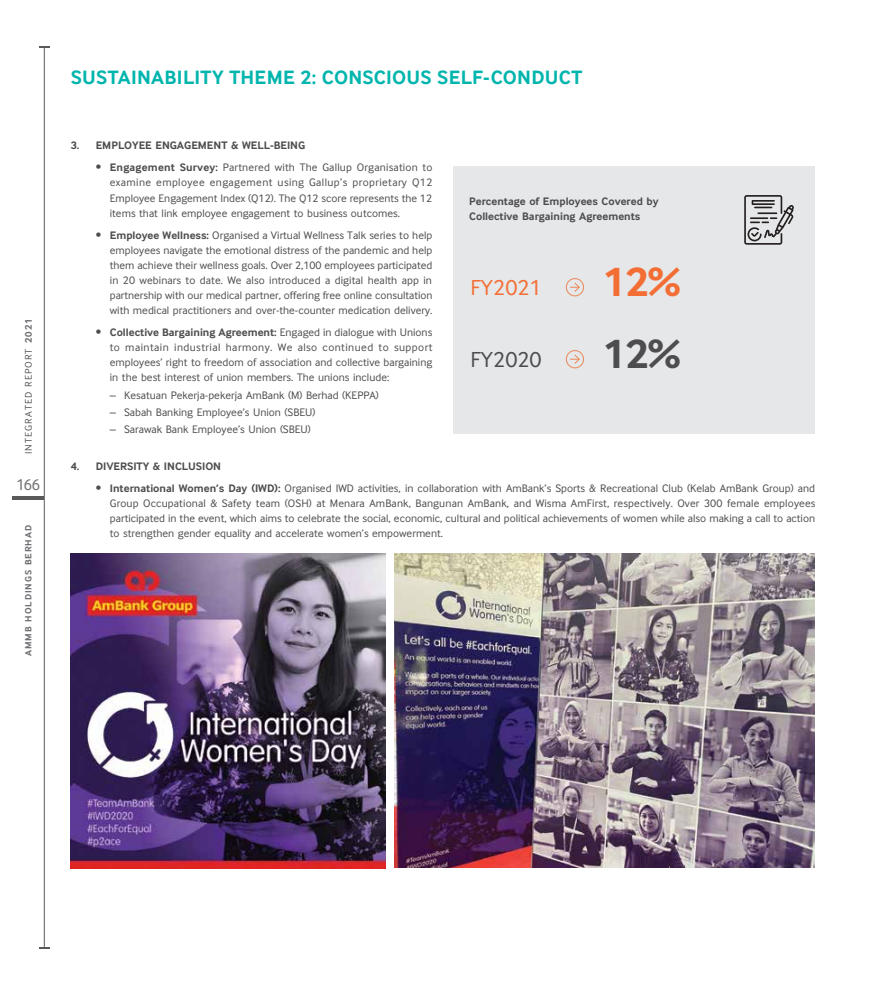
<style>
.page{position:relative;width:886px;height:993px;background:#fff}
.page>*{position:absolute;margin:0;border:0;box-sizing:border-box;transform-origin:0 0}
.t1{font:700 42.5px "Inter Face";color:#f36e35}
.t2{font:700 42.5px "Inter Face";color:#4d4d4f}
.t3{font:22.5px "Inter Face";color:#f36e35}
.t4{font:22.5px "Inter Face";color:#4d4d4f}
.t5{font:700 20px "Inter Face";letter-spacing:.015em;color:#00b5ad}
.t6{font:16.25px "Inter Face";color:#6d6e71}
.t7{font:11.25px/15px "Inter Face";color:#4d4d4f;text-align:justify}
.t8{font:700 11.25px/15px "Inter Face";color:#4d4d4f}
.t9{font:10px "Inter Face";letter-spacing:.1em;color:#58595b}
.t10{font:700 9.38px "Inter Face";letter-spacing:.1em;color:#6d6e71}
.s1{font-weight:700;color:#6d6e71}
.s2{font-weight:700}
</style>
<div class="page">
<div style="left:454px;top:167px;width:361px;height:266px;background:#e6e7e8"></div>
<img style="left:71px;top:553px;width:315px;height:315px">
<img style="left:395px;top:553px;width:420px;height:314px">
<svg style="left:570px;top:282px;width:10px;height:10px"></svg>
<div style="left:566px;top:278px;width:18px;height:18px;border:1px solid #ea8858;border-radius:50%"></div>
<svg style="left:570px;top:354px;width:10px;height:10px"></svg>
<div style="left:566px;top:350px;width:18px;height:18px;border:1px solid #ea8858;border-radius:50%"></div>
<svg style="left:744px;top:195px;width:50px;height:49px"></svg>
<hr style="left:12px;top:496px;width:32px;height:4px;background:#58595b">
<hr style="left:44px;top:46px;width:1px;height:900px;background:#58595b">
<p class="t9" style="left:23px;top:454px;width:137px;rotate:-90deg">INTEGRATED REPORT <span class="s1">2021</span></p>
<h3 class="t6" style="left:16px;top:475px;width:26px">166</h3>
<p class="t10" style="left:23px;top:656px;width:133px;rotate:-90deg">AMMB HOLDINGS BERHAD</p>
<h3 class="t5" style="left:71px;top:66px;width:513px">SUSTAINABILITY THEME 2: CONSCIOUS SELF-CONDUCT</h3>
<p class="t8" style="left:71px;top:138px;width:236px">3. EMPLOYEE ENGAGEMENT &amp; WELL-BEING</p>
<p class="t7" style="left:110px;top:160px;width:324px;text-indent:-14px">• <span class="s2">Engagement Survey:</span> Partnered with The Gallup Organisation to examine employee engagement using Gallup’s proprietary Q12<br>Employee Engagement Index (Q12). The Q12 score represents the 12 items that link employee engagement to business outcomes.</p>
<p class="t7" style="left:110px;top:227px;width:324px;text-indent:-14px">• <span class="s2">Employee Wellness:</span> Organised a Virtual Wellness Talk series to help employees navigate the emotional distress of the pandemic and help them achieve their wellness goals. Over 2,100 employees participated in 20 webinars to date. We also introduced a digital health app in partnership with our medical partner, offering free online consultation with medical practitioners and over-the-counter medication delivery.</p>
<p class="t7" style="left:110px;top:324px;width:324px;text-indent:-14px">• <span class="s2">Collective Bargaining Agreement:</span> Engaged in dialogue with Unions to maintain industrial harmony. We also continued to support employees’ right to freedom of association and collective bargaining in the best interest of union members. The unions include:</p>
<p class="t7" style="left:110px;top:388px;width:271px">– Kesatuan Pekerja-pekerja AmBank (M) Berhad (KEPPA)</p>
<p class="t7" style="left:110px;top:404px;width:207px">– Sabah Banking Employee’s Union (SBEU)</p>
<p class="t7" style="left:110px;top:421px;width:202px">– Sarawak Bank Employee’s Union (SBEU)</p>
<p class="t8" style="left:71px;top:459px;width:152px">4. DIVERSITY &amp; INCLUSION</p>
<p class="t7" style="left:110px;top:481px;width:707px;text-indent:-14px">• <span class="s2">International Women’s Day (IWD):</span> Organised IWD activities, in collaboration with AmBank’s Sports &amp; Recreational Club (Kelab AmBank Group) and Group Occupational &amp; Safety team (OSH) at Menara AmBank, Bangunan AmBank, and Wisma AmFirst, respectively. Over 300 female employees participated in the event, which aims to celebrate the social, economic, cultural and political achievements of women while also making a call to action to strengthen gender equality and accelerate women’s empowerment.</p>
<p class="t8" style="left:469px;top:193px;width:191px">Percentage of Employees Covered by<br>Collective Bargaining Agreements</p>
<h1 class="t1" style="left:603px;top:257px;width:79px">12%</h1>
<h2 class="t3" style="left:471px;top:274px;width:73px">FY2021</h2>
<h1 class="t2" style="left:603px;top:329px;width:79px">12%</h1>
<h2 class="t4" style="left:471px;top:346px;width:73px">FY2020</h2>
</div>
